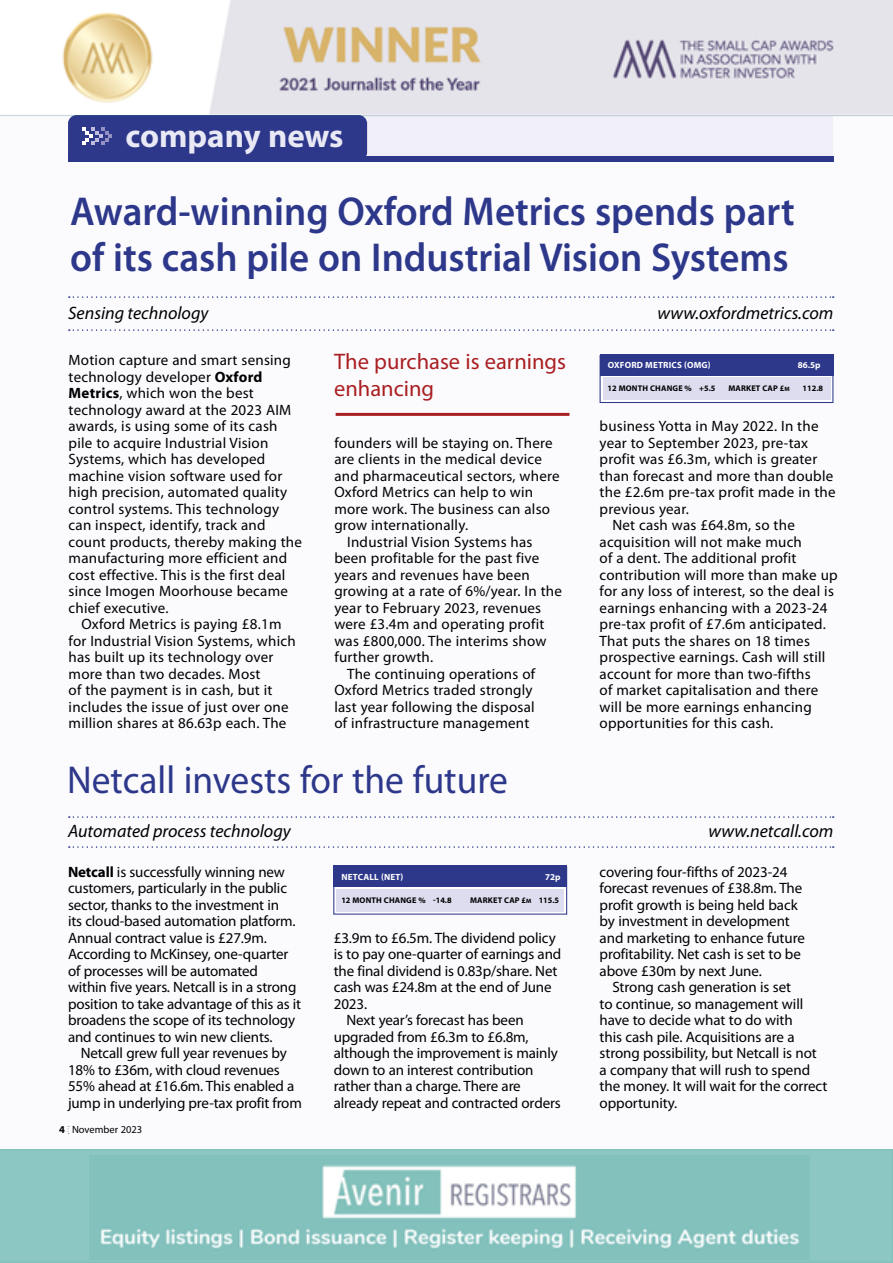
<style>
.page{position:relative;width:893px;height:1263px;background:#fff}
.page>*{position:absolute;margin:0;border:0;box-sizing:border-box;transform-origin:0 0}
.t1{font:600 40.5px/46.5px "Myriad Pro";color:#2d388b;scale:.96 1}
.t2{font:39px "Myriad Pro";color:#2d388b;scale:.96 1}
.t3{font:700 33px "Myriad Pro";color:#e9e8f5}
.t4{font:22.5px/27px "Myriad Pro";color:#aa1f22}
.t5{font:italic 18px "Myriad Pro";color:#000}
.t6{font:15px/16.5px "Myriad Pro";letter-spacing:.01em;color:#000}
.t7{font:15px/16.5px "Myriad Pro";letter-spacing:-.01em;color:#000}
.t8{font:10.5px "Myriad Pro";color:#000}
.t9{font:700 9px "Myriad Pro";letter-spacing:.02em;color:#fff}
.t10{font:700 8.25px "Myriad Pro";letter-spacing:.02em;color:#000}
.t11{font:700 8.25px "Myriad Pro";color:#000}
.s1{font-weight:700}
.s2{font-size:6.15px}
.s3{font-style:inherit}
</style>
<div class="page">
<img style="left:62px;top:0;width:831px;height:115px">
<div style="left:0;top:115px;width:893px;height:1034px;background:#f7f6fb"></div>
<div style="left:154px;top:116px;width:679px;height:43px;background:#f0eff8"></div>
<div style="left:68px;top:115px;width:299px;height:46px;background:#2d388b;border-radius:9px"></div>
<div style="left:68px;top:156px;width:765px;height:6px;background:#2d388b"></div>
<svg style="left:82px;top:127px;width:30px;height:18px"></svg>
<div style="left:68px;top:152px;width:6px;height:10px;background:#2d388b"></div>
<svg style="left:333px;top:887px;width:234px;height:28px"></svg>
<div style="left:333px;top:866px;width:234px;height:21px;background:#2d388b"></div>
<div style="left:336px;top:889px;width:228px;height:22px;background:#deddef"></div>
<svg style="left:69px;top:296px;width:765px;height:2px"></svg>
<svg style="left:69px;top:329px;width:765px;height:2px"></svg>
<svg style="left:69px;top:816px;width:765px;height:2px"></svg>
<svg style="left:69px;top:846px;width:765px;height:2px"></svg>
<svg style="left:600px;top:375px;width:233px;height:28px"></svg>
<div style="left:600px;top:354px;width:233px;height:21px;background:#2d388b"></div>
<div style="left:603px;top:378px;width:227px;height:22px;background:#deddef"></div>
<hr style="left:336px;top:413px;width:233px;height:3px;background:#aa1f22">
<hr style="left:0;top:115px;width:893px;height:1px;background:#076667">
<svg style="left:0;top:1149px;width:893px;height:114px;background:#93c8c5"></svg>
<h3 class="t3" style="left:126px;top:115px;width:219px">company news</h3>
<h1 class="t1" style="left:70px;top:187px;width:756px">Award-winning Oxford Metrics spends part of its cash pile on Industrial Vision Systems</h1>
<p class="t5" style="left:68px;top:301px;width:142px">Sensing technology</p>
<p class="t5" style="left:657px;top:301px;width:178px">www.oxfordmetrics.com</p>
<p class="t6" style="left:69px;top:352px;width:235px">Motion capture and smart sensing technology developer <span class="s1">Oxford<br>Metrics</span>, which won the best technology award at the 2023 AIM awards, is using some of its cash pile to acquire Industrial Vision<br>Systems, which has developed machine vision software used for high precision, automated quality control systems. This technology can inspect, identify, track and count products, thereby making the manufacturing more efficient and cost effective. This is the first deal since Imogen Moorhouse became chief executive.</p>
<p class="t6" style="left:69px;top:616px;width:229px;text-indent:13px">Oxford Metrics is paying £8.1m for Industrial Vision Systems, which has built up its technology over more than two decades. Most<br>of the payment is in cash, but it includes the issue of just over one million shares at 86.63p each. The</p>
<h3 class="t4" style="left:334px;top:348px;width:233px">The purchase is earnings enhancing</h3>
<p class="t6" style="left:334px;top:434px;width:220px">founders will be staying on. There</p>
<p class="t6" style="left:334px;top:451px;width:209px">are clients in the medical device</p>
<p class="t6" style="left:334px;top:467px;width:227px">and pharmaceutical sectors, where</p>
<p class="t6" style="left:334px;top:484px;width:200px">Oxford Metrics can help to win</p>
<p class="t6" style="left:334px;top:500px;width:217px">more work. The business can also</p>
<p class="t6" style="left:334px;top:517px;width:135px">grow internationally.</p>
<p class="t6" style="left:347px;top:533px;width:187px">Industrial Vision Systems has</p>
<p class="t6" style="left:334px;top:550px;width:207px">been profitable for the past five</p>
<p class="t6" style="left:334px;top:566px;width:197px">years and revenues have been</p>
<p class="t6" style="left:334px;top:583px;width:229px">growing at a rate of 6%/year. In the</p>
<p class="t6" style="left:334px;top:599px;width:208px">year to February 2023, revenues</p>
<p class="t6" style="left:334px;top:616px;width:211px">were £3.4m and operating profit</p>
<p class="t6" style="left:334px;top:632px;width:214px">was £800,000. The interims show</p>
<p class="t6" style="left:334px;top:649px;width:100px">further growth.</p>
<p class="t6" style="left:347px;top:665px;width:190px">The continuing operations of</p>
<p class="t6" style="left:334px;top:682px;width:200px">Oxford Metrics traded strongly</p>
<p class="t6" style="left:334px;top:698px;width:202px">last year following the disposal</p>
<p class="t6" style="left:334px;top:715px;width:196px">of infrastructure management</p>
<h2 class="t2" style="left:67px;top:756px;width:461px">Netcall invests for the future</h2>
<p class="t9" style="left:608px;top:359px;width:104px">OXFORD METRICS (OMG)</p>
<p class="t9" style="left:798px;top:359px;width:24px">86.5p</p>
<p class="t10" style="left:608px;top:383px;width:109px">12 MONTH CHANGE % +5.5</p>
<p class="t10" style="left:728px;top:383px;width:63px">MARKET CAP £<span class="s2">m</span></p>
<p class="t11" style="left:803px;top:383px;width:22px">112.8</p>
<p class="t6" style="left:600px;top:418px;width:220px">business Yotta in May 2022. In the</p>
<p class="t6" style="left:600px;top:434px;width:210px">year to September 2023, pre-tax</p>
<p class="t6" style="left:600px;top:451px;width:219px">profit was £6.3m, which is greater</p>
<p class="t6" style="left:600px;top:467px;width:235px">than forecast and more than double</p>
<p class="t6" style="left:600px;top:484px;width:238px">the £2.6m pre-tax profit made in the</p>
<p class="t6" style="left:600px;top:500px;width:91px">previous year.</p>
<p class="t6" style="left:612px;top:517px;width:184px">Net cash was £64.8m, so the</p>
<p class="t6" style="left:600px;top:533px;width:204px">acquisition will not make much</p>
<p class="t6" style="left:600px;top:550px;width:198px">of a dent. The additional profit</p>
<p class="t6" style="left:600px;top:566px;width:240px">contribution will more than make up</p>
<p class="t6" style="left:600px;top:583px;width:236px">for any loss of interest, so the deal is</p>
<p class="t6" style="left:600px;top:599px;width:229px">earnings enhancing with a 2023-24</p>
<p class="t6" style="left:600px;top:616px;width:228px">pre-tax profit of £7.6m anticipated.</p>
<p class="t6" style="left:600px;top:632px;width:212px">That puts the shares on 18 times</p>
<p class="t6" style="left:600px;top:649px;width:227px">prospective earnings. Cash will still</p>
<p class="t6" style="left:600px;top:665px;width:213px">account for more than two-fifths</p>
<p class="t6" style="left:600px;top:682px;width:220px">of market capitalisation and there</p>
<p class="t6" style="left:600px;top:698px;width:214px">will be more earnings enhancing</p>
<p class="t6" style="left:600px;top:715px;width:175px">opportunities for this cash.</p>
<p class="t5" style="left:68px;top:820px;width:224px">Automated process technology</p>
<p class="t5" style="left:708px;top:820px;width:126px">www.netcall.com</p>
<p class="t7" style="left:68px;top:863px;width:235px"><span class="s1">Netcall</span> is successfully winning new customers, particularly in the public sector, thanks to the investment in<br>its cloud-based automation platform.<br>Annual contract value is £27.9m.<br>According to McKinsey, one-quarter of processes will be automated<br>within five years. Netcall is in a strong position to take advantage of this as it broadens the scope of its technology and continues to win new clients.</p>
<p class="t7" style="left:68px;top:1045px;width:235px;text-indent:13px">Netcall grew full year revenues by 18% to £36m, with cloud revenues 55% ahead at £16.6m. This enabled a jump in underlying pre-tax profit from</p>
<p class="t8" style="left:59px;top:1123px;width:85px"><span class="s1">4</span> November 2023</p>
<p class="t9" style="left:341px;top:871px;width:63px">NETCALL (NET)</p>
<p class="t9" style="left:545px;top:871px;width:17px">72p</p>
<p class="t10" style="left:341px;top:895px;width:112px">12 MONTH CHANGE % -14.8</p>
<p class="t10" style="left:470px;top:895px;width:91px">MARKET CAP £<span class="s2">m</span> <span class="s3">115.5</span></p>
<p class="t7" style="left:334px;top:929px;width:223px">£3.9m to £6.5m. The dividend policy</p>
<p class="t7" style="left:334px;top:946px;width:229px">is to pay one-quarter of earnings and</p>
<p class="t7" style="left:334px;top:962px;width:225px">the final dividend is 0.83p/share. Net</p>
<p class="t7" style="left:334px;top:979px;width:219px">cash was £24.8m at the end of June</p>
<p class="t6" style="left:334px;top:995px;width:35px">2023.</p>
<p class="t7" style="left:347px;top:1012px;width:179px">Next year’s forecast has been</p>
<p class="t7" style="left:334px;top:1028px;width:196px">upgraded from £6.3m to £6.8m,</p>
<p class="t7" style="left:334px;top:1045px;width:226px">although the improvement is mainly</p>
<p class="t7" style="left:334px;top:1061px;width:201px">down to an interest contribution</p>
<p class="t7" style="left:334px;top:1078px;width:188px">rather than a charge. There are</p>
<p class="t7" style="left:334px;top:1094px;width:229px">already repeat and contracted orders</p>
<p class="t6" style="left:600px;top:863px;width:207px">covering four-fifths of 2023-24 forecast revenues of £38.8m. The profit growth is being held back by investment in development and marketing to enhance future profitability. Net cash is set to be above £30m by next June.</p>
<p class="t6" style="left:600px;top:979px;width:229px;text-indent:13px">Strong cash generation is set<br>to continue, so management will have to decide what to do with<br>this cash pile. Acquisitions are a strong possibility, but Netcall is not a company that will rush to spend the money. It will wait for the correct opportunity.</p>
</div>
